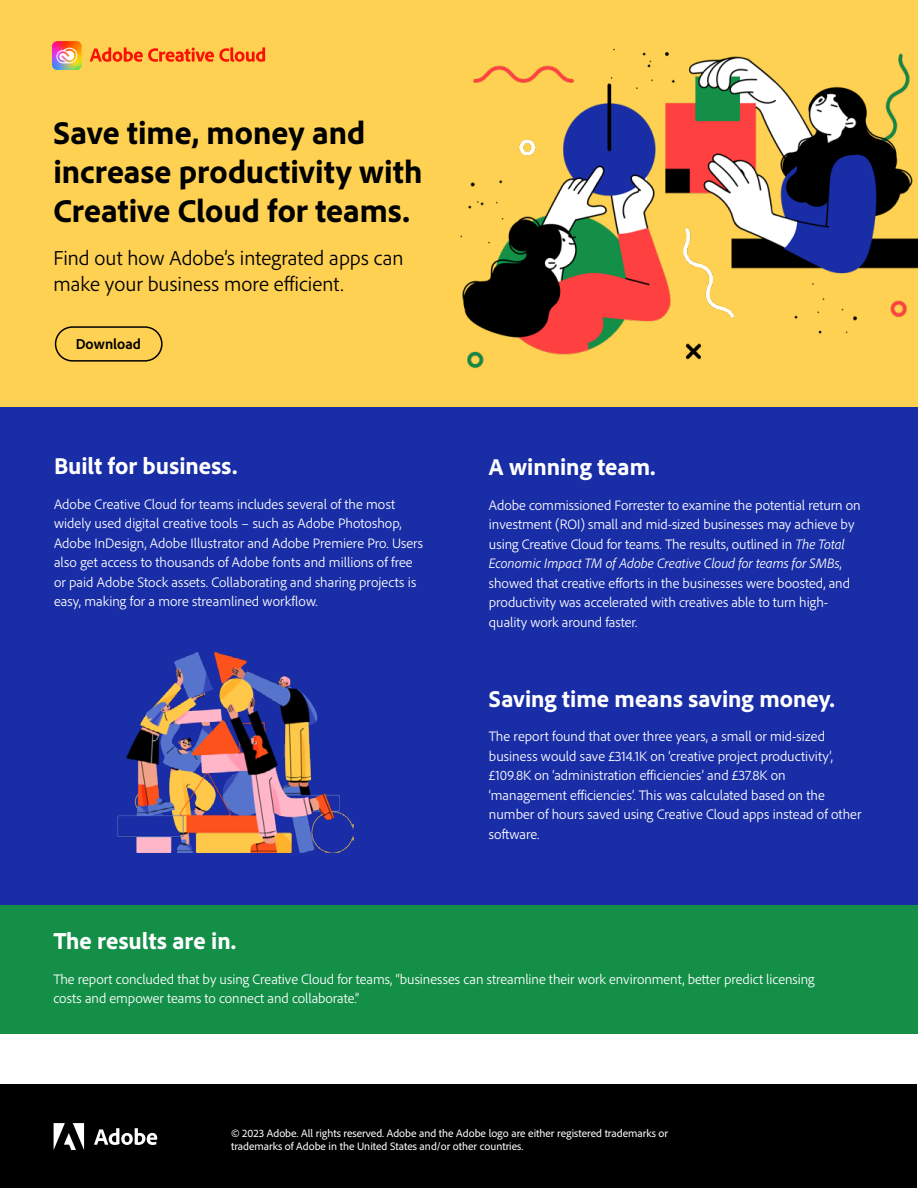
<style>
.page{position:relative;width:918px;height:1188px;background:#fff}
.page>*{position:absolute;margin:0;border:0;box-sizing:border-box;transform-origin:0 0}
.t1{font:800 33px/39px "Adobe Clean";color:#000}
.t2{font:800 24px "Adobe Clean";color:#fff}
.t3{font:300 21px/25.5px "Adobe Clean";color:#000}
.t4{font:700 15px "Adobe Clean";letter-spacing:.005em;color:#000}
.t5{font:300 14.25px/19.5px "Adobe Clean";color:#fff}
.t6{font:11.25px/13.5px "Adobe Clean";color:#fff}
.s1{font-style:italic}
</style>
<div class="page">
<div style="left:0;top:361px;width:918px;height:549px;background:#192da6"></div>
<div style="left:0;top:0;width:918px;height:407px;background:#fed152"></div>
<div style="left:0;top:906px;width:918px;height:128px;background:#138f48"></div>
<div style="left:1px;top:1084px;width:916px;height:104px;background:#000"></div>
<svg style="left:94px;top:1128px;width:63px;height:17px"></svg>
<svg style="left:54px;top:1123px;width:30px;height:27px"></svg>
<img style="left:460px;top:48px;width:458px;height:321px">
<img style="left:118px;top:653px;width:235px;height:200px">
<svg style="left:52px;top:41px;width:30px;height:29px"></svg>
<svg style="left:90px;top:47px;width:175px;height:15px"></svg>
<div style="left:55px;top:326px;width:108px;height:36px;border:2px solid #000;border-radius:17px"></div>
<h1 class="t1" style="left:53px;top:112px;width:370px">Save time, money and increase productivity with<br>Creative Cloud for teams.</h1>
<h3 class="t3" style="left:53px;top:245px;width:352px">Find out how Adobe’s integrated apps can make your business more efficient.</h3>
<p class="t4" style="left:76px;top:334px;width:67px">Download</p>
<h2 class="t2" style="left:54px;top:451px;width:185px">Built for business.</h2>
<p class="t5" style="left:54px;top:494px;width:371px">Adobe Creative Cloud for teams includes several of the most widely used digital creative tools – such as Adobe Photoshop, Adobe InDesign, Adobe Illustrator and Adobe Premiere Pro. Users also get access to thousands of Adobe fonts and millions of free or paid Adobe Stock assets. Collaborating and sharing projects is easy, making for a more streamlined workflow.</p>
<h2 class="t2" style="left:489px;top:452px;width:168px">A winning team.</h2>
<p class="t5" style="left:489px;top:495px;width:373px">Adobe commissioned Forrester to examine the potential return on investment (ROI) small and mid-sized businesses may achieve by using Creative Cloud for teams. The results, outlined in <span class="s1">The Total Economic Impact TM of Adobe Creative Cloud for teams for SMBs</span>, showed that creative efforts in the businesses were boosted, and productivity was accelerated with creatives able to turn high&shy;quality work around faster.</p>
<h2 class="t2" style="left:489px;top:683px;width:348px">Saving time means saving money.</h2>
<p class="t5" style="left:489px;top:726px;width:374px">The report found that over three years, a small or mid-sized business would save £314.1K on ‘creative project productivity’, £109.8K on ‘administration efficiencies’ and £37.8K on ‘management efficiencies’. This was calculated based on the number of hours saved using Creative Cloud apps instead of other software.</p>
<h2 class="t2" style="left:53px;top:925px;width:184px">The results are in.</h2>
<p class="t5" style="left:53px;top:969px;width:763px">The report concluded that by using Creative Cloud for teams, “businesses can streamline their work environment, better predict licensing costs and empower teams to connect and collaborate.”</p>
<p class="t6" style="left:231px;top:1126px;width:439px">© 2023 Adobe. All rights reserved. Adobe and the Adobe logo are either registered trademarks or trademarks of Adobe in the United States and/or other countries.</p>
</div>
